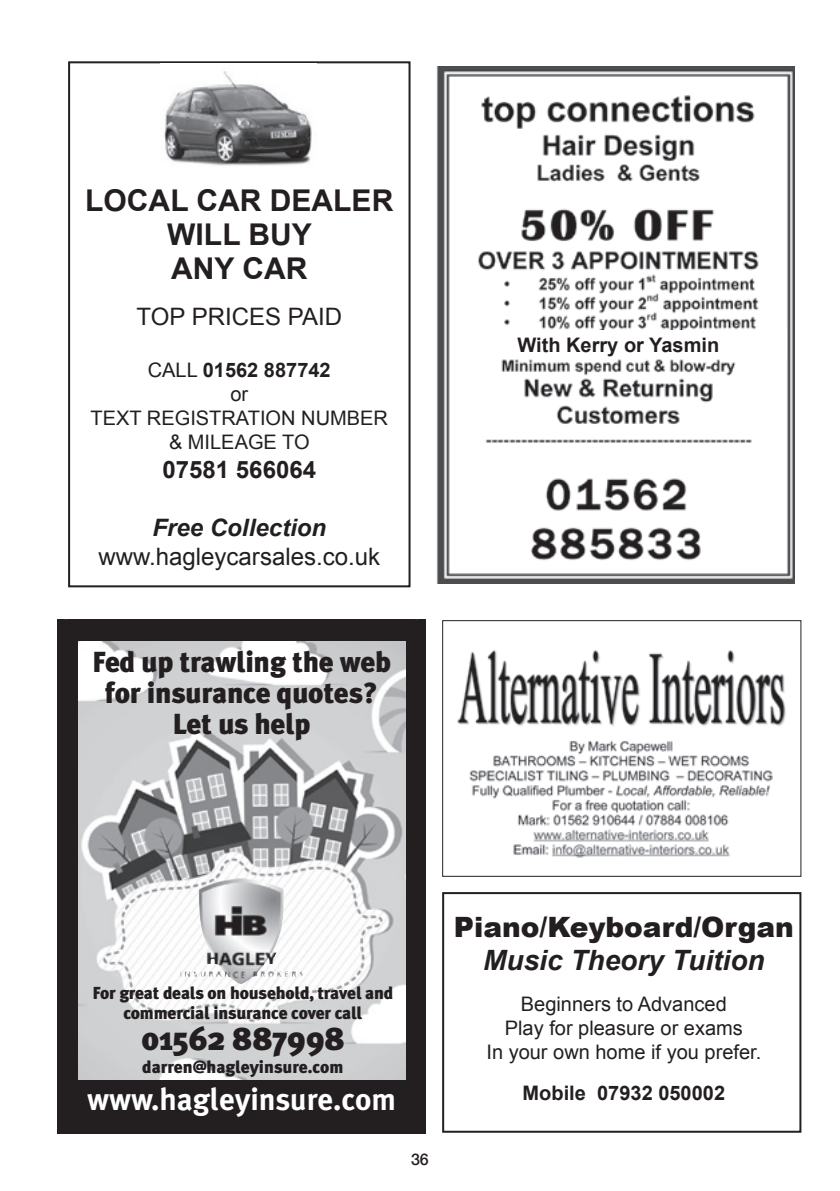
<style>
.page{position:relative;width:840px;height:1191px;background:#fff}
.page>*{position:absolute;margin:0;border:0;box-sizing:border-box;transform-origin:0 0}
.t1{font:900 32.8px "Meta Plus";color:#231f20}
.t2{font:700 31px "Meta Plus";color:#fff}
.t3{font:700 30px/34px "Arial";color:#231f20;text-align:center}
.t4{font:900 29px/31px "Meta Plus";letter-spacing:-.01em;color:#231f20;text-align:center}
.t5{font:900 28px "Arial";color:#231f20}
.t6{font:italic 700 28px "Arial";color:#231f20}
.t7{font:24px "Arial";color:#231f20}
.t8{font:italic 700 24px "Arial";color:#231f20}
.t9{font:700 24px "Arial";color:#231f20}
.t10{font:20px/24px "Arial";color:#231f20;text-align:center}
.t11{font:700 20px "Arial";color:#231f20}
.t12{font:900 17.4px/19.4px "Meta Plus";letter-spacing:-.01em;color:#231f20;text-align:center}
.t13{font:500 16px "Helvetica Neue";color:#231f20}
.s1{font-weight:700}
</style>
<div class="page">
<div style="left:57px;top:619px;width:368px;height:515px;background:#231f20"></div>
<img style="left:78px;top:641px;width:328px;height:438px">
<img style="left:198px;top:878px;width:104px;height:106px">
<div style="left:442px;top:892px;width:359px;height:240px;border:2px solid #231f20"></div>
<img style="left:457px;top:650px;width:329px;height:208px">
<div style="left:442px;top:620px;width:359px;height:256px;border:1px solid #231f20"></div>
<div style="left:68px;top:61px;width:342px;height:526px;border:2px solid #231f20"></div>
<img style="left:436px;top:67px;width:358px;height:516px">
<img style="left:164px;top:71px;width:148px;height:95px">
<div style="left:450px;top:331px;width:336px;height:28px;background:#fff"></div>
<h3 class="t3" style="left:85px;top:184px;width:309px">LOCAL CAR DEALER<br>WILL BUY<br>ANY CAR</h3>
<p class="t7" style="left:136px;top:300px;width:207px">TOP PRICES PAID</p>
<p class="t10" style="left:91px;top:359px;width:299px">CALL <span class="s1">01562 887742<br></span>or<br>TEXT REGISTRATION NUMBER &amp; MILEAGE TO</p>
<p class="t9" style="left:162px;top:454px;width:155px">07581 566064</p>
<p class="t8" style="left:152px;top:512px;width:175px">Free Collection</p>
<p class="t7" style="left:98px;top:540px;width:283px">www.hagleycarsales.co.uk</p>
<h3 class="t4" style="left:92px;top:646px;width:300px">Fed up trawling the web for insurance quotes?<br>Let us help</h3>
<p class="t11" style="left:517px;top:332px;width:203px">With Kerry or Yasmin</p>
<p class="t12" style="left:92px;top:983px;width:302px">For great deals on household, travel and commercial insurance cover call</p>
<h1 class="t1" style="left:141px;top:1019px;width:205px">01562 887998</h1>
<p class="t12" style="left:142px;top:1057px;width:202px">darren@hagleyinsure.com</p>
<h2 class="t2" style="left:87px;top:1081px;width:310px">www.hagleyinsure.com</h2>
<p class="t13" style="left:411px;top:1146px;width:19px">36</p>
<h3 class="t5" style="left:453px;top:906px;width:341px">Piano/Keyboard/Organ</h3>
<h3 class="t6" style="left:483px;top:942px;width:283px">Music Theory Tuition</h3>
<p class="t10" style="left:486px;top:992px;width:276px">Beginners to Advanced<br>Play for pleasure or exams<br>In your own home if you prefer.</p>
<p class="t11" style="left:522px;top:1080px;width:204px">Mobile 07932 050002</p>
</div>
